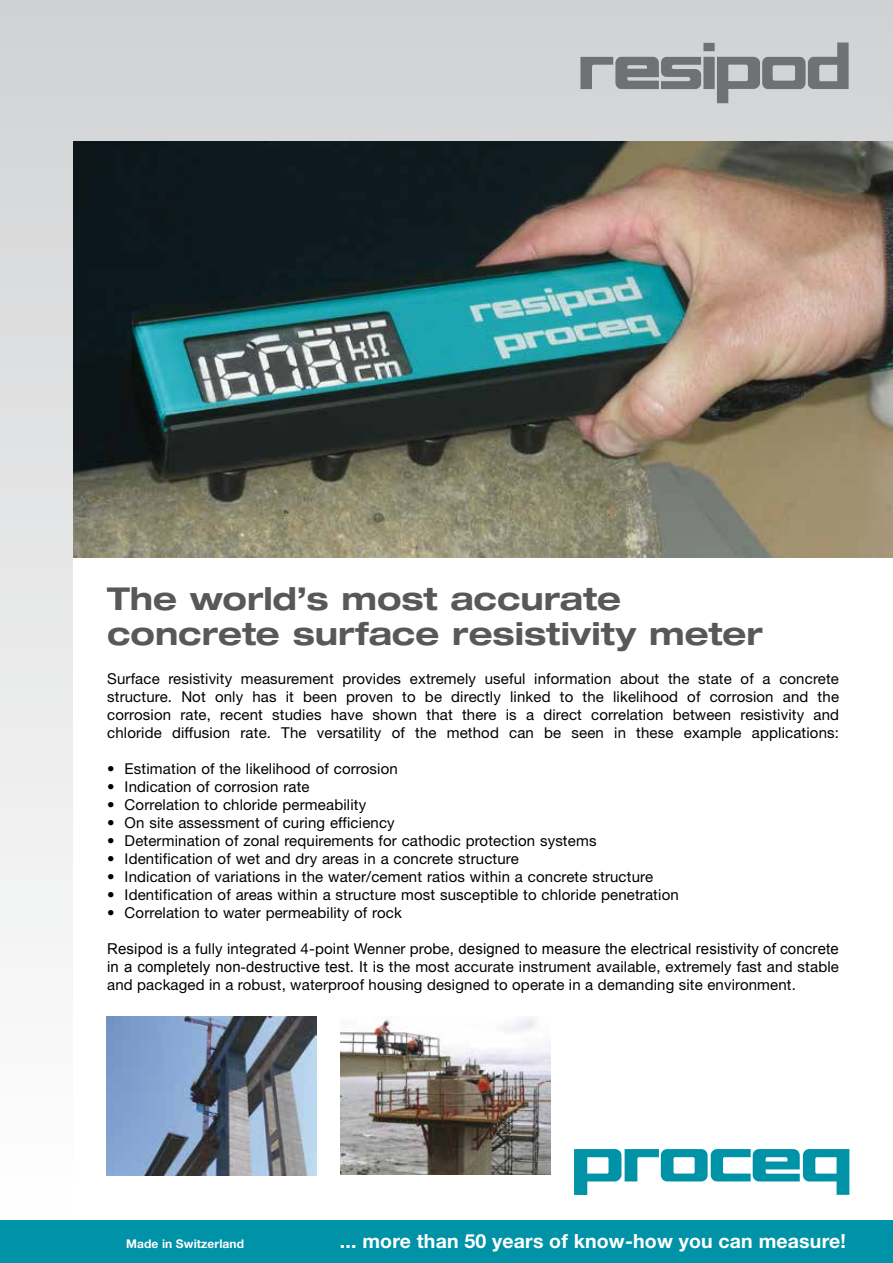
<style>
.page{position:relative;width:893px;height:1263px;background:#fff}
.page>*{position:absolute;margin:0;border:0;box-sizing:border-box;transform-origin:0 0}
.t1{font:700 expanded 31.5px/34.5px "Helvetica Neue";color:#58585a}
.t2{font:700 19.5px "Helvetica Neue";letter-spacing:.01em;color:#fff}
.t3{font:15px/18px "Helvetica Neue";letter-spacing:.01em;color:#000;text-align:justify}
.t4{font:15px "Arial";letter-spacing:.01em;color:#000}
.t5{font:700 12px "Helvetica Neue";letter-spacing:.01em;color:#fff}
.s1{font-family:"Helvetica Neue"}
.s2{font-family:"Arial"}
</style>
<div class="page">
<div style="left:0;top:0;width:893px;height:1231px;background:linear-gradient(to bottom,#d0d2d3,#fff)"></div>
<div style="left:74px;top:143px;width:819px;height:1079px;background:#fff"></div>
<div style="left:0;top:1220px;width:893px;height:43px;background:#0092a7"></div>
<svg style="left:580px;top:43px;width:269px;height:60px;background:#aaabac"></svg>
<svg style="left:574px;top:1149px;width:275px;height:46px"></svg>
<img style="left:73px;top:142px;width:820px;height:415px">
<img style="left:107px;top:1016px;width:209px;height:159px">
<img style="left:340px;top:1017px;width:211px;height:158px">
<h1 class="t1" style="left:107px;top:581px;width:657px">The world’s most accurate concrete surface resistivity meter</h1>
<p class="t3" style="left:107px;top:669px;width:733px">Surface resistivity measurement provides extremely useful information about the state of a concrete structure. Not only has it been proven to be directly linked to the likelihood of corrosion and the corrosion rate, recent studies have shown that there is a direct correlation between resistivity and chloride diffusion rate. The versatility of the method can be seen in these example applications:</p>
<p class="t3" style="left:107px;top:759px;width:292px">• Estimation of the likelihood of corrosion</p>
<p class="t3" style="left:107px;top:777px;width:204px">• Indication of corrosion rate</p>
<p class="t3" style="left:107px;top:795px;width:261px">• Correlation to chloride permeability</p>
<p class="t3" style="left:107px;top:813px;width:289px">• On site assessment of curing efficiency</p>
<p class="t3" style="left:107px;top:831px;width:491px">• Determination of zonal requirements for cathodic protection systems</p>
<p class="t3" style="left:107px;top:849px;width:413px">• Identification of wet and dry areas in a concrete structure</p>
<p class="t3" style="left:107px;top:867px;width:547px">• Indication of variations in the water/cement ratios within a concrete structure</p>
<p class="t3" style="left:107px;top:885px;width:573px">• Identification of areas within a structure most susceptible to chloride penetration</p>
<p class="t3" style="left:107px;top:903px;width:296px">• Correlation to water permeability of rock</p>
<p class="t4" style="left:107px;top:939px;width:733px">Resipod <span class="s1">is a fully integrated 4-point Wenner probe,</span> designed to measure the electrical resistivity of concrete</p>
<p class="t3" style="left:107px;top:957px;width:733px"><span class="s2">in a completely non-destructive test</span>. It is the most accurate instrument available, extremely fast and stable and packaged in a robust, waterproof housing designed to operate in a demanding site environment.</p>
<p class="t5" style="left:126px;top:1236px;width:120px">Made in Switzerland</p>
<h2 class="t2" style="left:340px;top:1229px;width:507px">... more than 50 years of know-how you can measure!</h2>
</div>
